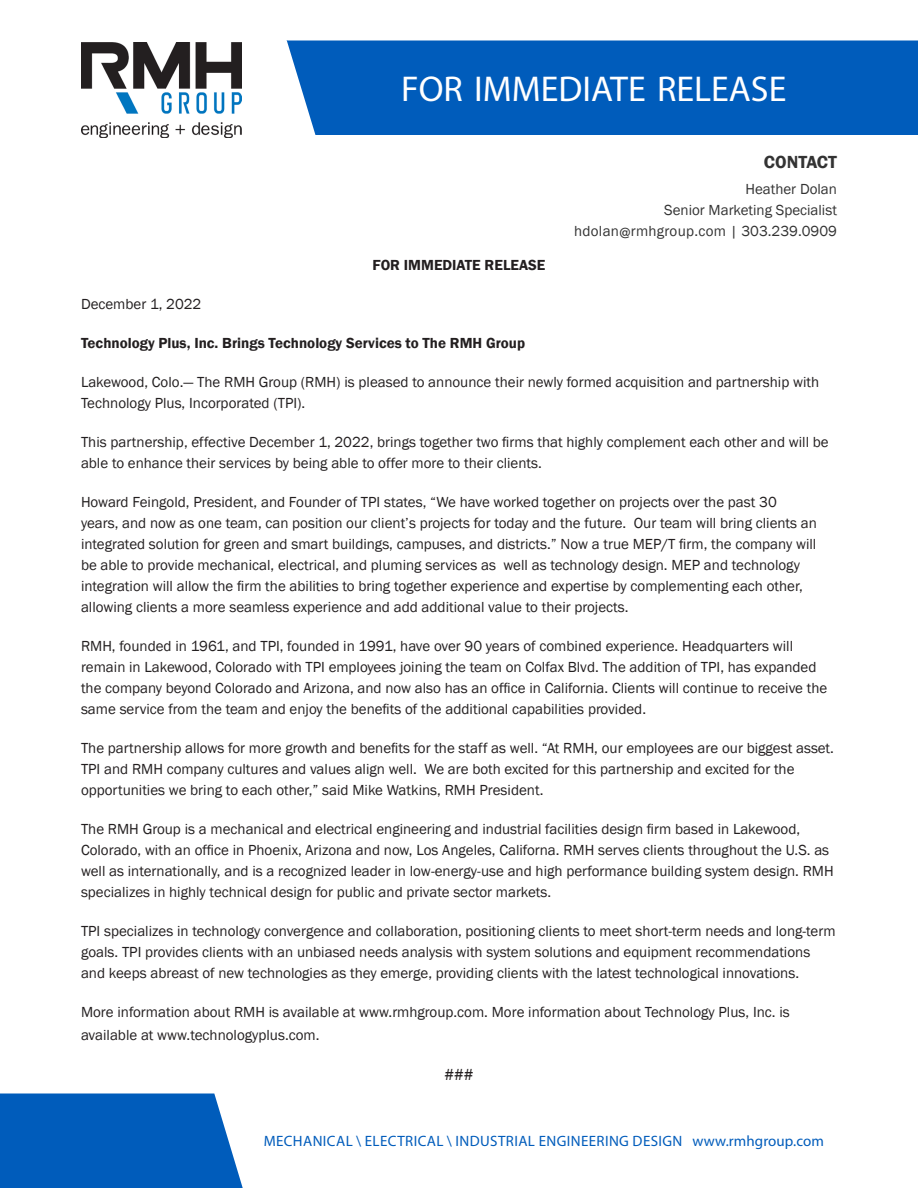
<style>
.page{position:relative;width:918px;height:1188px;background:#fff}
.page>*{position:absolute;margin:0;border:0;box-sizing:border-box;transform-origin:0 0}
.t1{font:36px "Myriad Pro";color:#fff}
.t2{font:600 18px "Franklin Gothic";color:#333}
.t3{font:16.5px "Franklin Gothic";color:#231f20}
.t4{font:15px/21px "Franklin Gothic";color:#231f20}
.t5{font:600 15px "Franklin Gothic";color:#231f20}
.t6{font:15px "Myriad Pro";letter-spacing:.025em;color:#005cbb}
.t7{font:15px "Franklin Gothic";color:#333}
.t8{font:15px "Franklin Gothic";letter-spacing:.02em;color:#333}
</style>
<div class="page">
<img style="left:81px;top:42px;width:161px;height:96px">
<div style="left:0;top:1094px;width:243px;height:94px;background:#005cbb"></div>
<div style="left:286px;top:40px;width:632px;height:95px;background:#005cbb"></div>
<p class="t1" style="left:401px;top:67px;width:387px">FOR IMMEDIATE RELEASE</p>
<p class="t5" style="left:372px;top:256px;width:175px">FOR IMMEDIATE RELEASE</p>
<p class="t2" style="left:764px;top:151px;width:75px">CONTACT</p>
<p class="t7" style="left:745px;top:180px;width:93px">Heather Dolan</p>
<p class="t7" style="left:664px;top:201px;width:174px">Senior Marketing Specialist</p>
<p class="t8" style="left:574px;top:222px;width:264px">hdolan@rmhgroup.com | 303.239.0909</p>
<p class="t4" style="left:81px;top:294px;width:122px">December 1, 2022</p>
<p class="t5" style="left:81px;top:334px;width:446px">Technology Plus, Inc. Brings Technology Services to The RMH Group</p>
<p class="t4" style="left:81px;top:372px;width:740px">Lakewood, Colo.— The RMH Group (RMH) is pleased to announce their newly formed acquisition and partnership with<br>Technology Plus, Incorporated (TPI).</p>
<p class="t4" style="left:81px;top:432px;width:749px">This partnership, effective December 1, 2022, brings together two firms that highly complement each other and will be able to enhance their services by being able to offer more to their clients.</p>
<p class="t4" style="left:81px;top:492px;width:738px">Howard Feingold, President, and Founder of TPI states, “We have worked together on projects over the past 30 years, and now as one team, can position our client’s projects for today and the future. Our team will bring clients an integrated solution for green and smart buildings, campuses, and districts.” Now a true MEP/T firm, the company will be able to provide mechanical, electrical, and pluming services as well as technology design. MEP and technology integration will allow the firm the abilities to bring together experience and expertise by complementing each other, allowing clients a more seamless experience and add additional value to their projects.</p>
<p class="t4" style="left:81px;top:636px;width:748px">RMH, founded in 1961, and TPI, founded in 1991, have over 90 years of combined experience. Headquarters will remain in Lakewood, Colorado with TPI employees joining the team on Colfax Blvd. The addition of TPI, has expanded the company beyond Colorado and Arizona, and now also has an office in California. Clients will continue to receive the same service from the team and enjoy the benefits of the additional capabilities provided.</p>
<p class="t4" style="left:81px;top:738px;width:755px">The partnership allows for more growth and benefits for the staff as well. “At RMH, our employees are our biggest asset.<br>TPI and RMH company cultures and values align well. We are both excited for this partnership and excited for the opportunities we bring to each other,” said Mike Watkins, RMH President.</p>
<p class="t4" style="left:81px;top:819px;width:754px">The RMH Group is a mechanical and electrical engineering and industrial facilities design firm based in Lakewood, Colorado, with an office in Phoenix, Arizona and now, Los Angeles, Californa. RMH serves clients throughout the U.S. as well as internationally, and is a recognized leader in low-energy-use and high performance building system design. RMH specializes in highly technical design for public and private sector markets.</p>
<p class="t4" style="left:81px;top:921px;width:756px">TPI specializes in technology convergence and collaboration, positioning clients to meet short-term needs and long-term goals. TPI provides clients with an unbiased needs analysis with system solutions and equipment recommendations and keeps abreast of new technologies as they emerge, providing clients with the latest technological innovations.</p>
<p class="t4" style="left:81px;top:1001px;width:710px;line-height:22.5px">More information about RMH is available at www.rmhgroup.com. More information about Technology Plus, Inc. is available at www.technologyplus.com.</p>
<p class="t3" style="left:444px;top:1064px;width:31px">###</p>
<p class="t6" style="left:264px;top:1131px;width:562px">MECHANICAL \ ELECTRICAL \ INDUSTRIAL ENGINEERING DESIGN www.rmhgroup.com</p>
</div>
